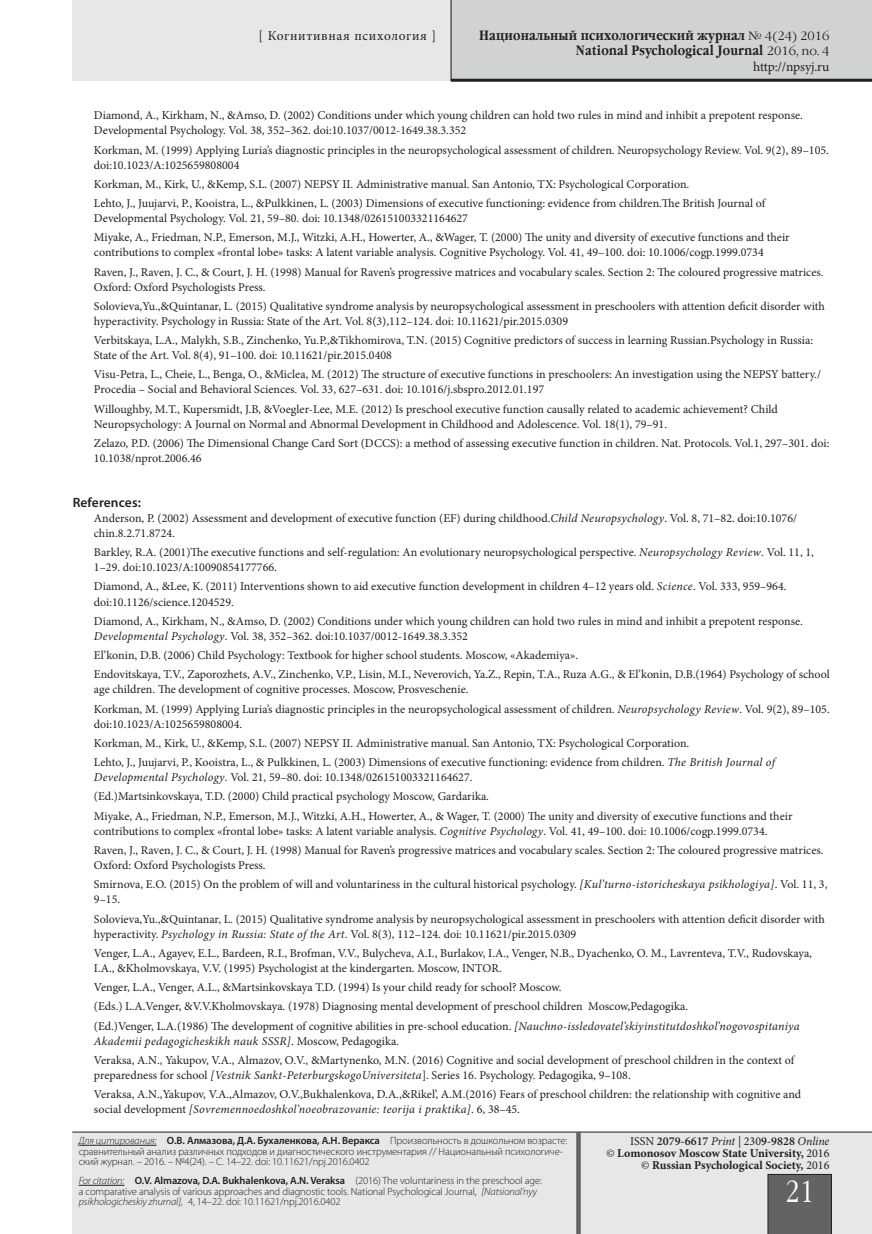
<style>
.page{position:relative;width:872px;height:1234px;background:#fff}
.page>*{position:absolute;margin:0;border:0;box-sizing:border-box;transform-origin:0 0}
.t1{font:30px "Garamond Narrow C";color:#fff}
.t2{font:700 13.5px/15px "Garamond Narrow C";letter-spacing:.01em;color:#231f20;text-align:right}
.t3{font:13.5px "Minion Pro";letter-spacing:.045em;color:#231f20}
.t4{font:13.5px "Minion Pro";letter-spacing:-.015em;color:#231f20}
.SubHeader___2nd_leve{font:600 13.5px "Myriad Pro";letter-spacing:.01em;color:#231f20}
.t5{font:12px/19.2px "Minion Pro";color:#231f20}
.t6{font:700 12px/12px "Minion Pro";color:#231f20;text-align:right}
.t7{font:italic 12px "Minion Pro";letter-spacing:.02em;color:#231f20}
.t8{font:300 10.5px/10.5px "Myriad Pro";letter-spacing:-.01em;color:#231f20}
.s1{font-family:"Garamond C";font-weight:400;font-size:12px}
.s2{font-style:italic}
.s3{font-style:normal}
.s4{font-weight:600}
.s5{font-weight:400}
.s6{font-weight:400;font-style:italic}
</style>
<div class="page">
<div style="left:72px;top:0;width:800px;height:81px;background:#e6e7e9"></div>
<div style="left:451px;top:0;width:421px;height:81px;background:#d1d2d4"></div>
<div style="left:72px;top:1132px;width:800px;height:101px;background:#e6e7e9"></div>
<hr style="left:72px;top:1131px;width:800px;height:1px;background:#231f20">
<div style="left:767px;top:1173px;width:64px;height:60px;background:#636366"></div>
<hr style="left:451px;top:79px;width:421px;height:3px;background:#231f20">
<div style="left:576px;top:1131px;width:5px;height:102px;background:#636366"></div>
<hr style="left:451px;top:0;width:1px;height:81px;background:#231f20">
<hr style="left:79px;top:1144px;width:78px;height:1px;background:#231f20">
<hr style="left:79px;top:1184px;width:45px;height:1px;background:#231f20">
<p class="t3" style="left:259px;top:26px;width:179px">[ Когнитивная психология ]</p>
<p class="t2" style="left:479px;top:28px;width:352px">Национальный психологический журнал <span class="s1">№ 4(24) 2016<br></span>National Psychological Journal <span class="s1">2016, no. 4</span></p>
<p class="t4" style="left:753px;top:57px;width:78px">http://npsyj.ru</p>
<p class="t5" style="left:94px;top:108px;width:710px;line-height:15px">Diamond, A., Kirkham, N., &amp;Amso, D. (2002) Conditions under which young children can hold two rules in mind and inhibit a prepotent response.<br>Developmental Psychology. Vol. 38, 352–362. doi:10.1037/0012-1649.38.3.352</p>
<p class="t5" style="left:94px;top:142px;width:736px;line-height:15px">Korkman, M. (1999) Applying Luria’s diagnostic principles in the neuropsychological assessment of children. Neuropsychology Review. Vol. 9(2), 89–105. doi:10.1023/A:1025659808004</p>
<p class="t5" style="left:94px;top:174px;width:673px">Korkman, M., Kirk, U., &amp;Kemp, S.L. (2007) NEPSY II. Administrative manual. San Antonio, TX: Psychological Corporation.<br>Lehto, J., Juujarvi, P., Kooistra, L., &amp;Pulkkinen, L. (2003) Dimensions of executive functioning: evidence from children.The British Journal of</p>
<p class="t5" style="left:94px;top:209px;width:697px">Developmental Psychology. Vol. 21, 59–80. doi: 10.1348/026151003321164627<br>Miyake, A., Friedman, N.P., Emerson, M.J., Witzki, A.H., Howerter, A., &amp;Wager, T. (2000) The unity and diversity of executive functions and their</p>
<p class="t5" style="left:94px;top:243px;width:731px">contributions to complex «frontal lobe» tasks: A latent variable analysis. Cognitive Psychology. Vol. 41, 49–100. doi: 10.1006/cogp.1999.0734<br>Raven, J., Raven, J. C., &amp; Court, J. H. (1998) Manual for Raven’s progressive matrices and vocabulary scales. Section 2: The coloured progressive matrices.</p>
<p class="t5" style="left:94px;top:277px;width:732px">Oxford: Oxford Psychologists Press.<br>Solovieva,Yu.,&amp;Quintanar, L. (2015) Qualitative syndrome analysis by neuropsychological assessment in preschoolers with attention deficit disorder with</p>
<p class="t5" style="left:94px;top:311px;width:720px">hyperactivity. Psychology in Russia: State of the Art. Vol. 8(3),112–124. doi: 10.11621/pir.2015.0309<br>Verbitskaya, L.A., Malykh, S.B., Zinchenko, Yu.P.,&amp;Tikhomirova, T.N. (2015) Cognitive predictors of success in learning Russian.Psychology in Russia:</p>
<p class="t5" style="left:94px;top:346px;width:728px">State of the Art. Vol. 8(4), 91–100. doi: 10.11621/pir.2015.0408<br>Visu-Petra, L., Cheie, L., Benga, O., &amp;Miclea, M. (2012) The structure of executive functions in preschoolers: An investigation using the NEPSY battery./</p>
<p class="t5" style="left:94px;top:380px;width:685px">Procedia – Social and Behavioral Sciences. Vol. 33, 627–631. doi: 10.1016/j.sbspro.2012.01.197<br>Willoughby, M.T., Kupersmidt, J.B, &amp;Voegler-Lee, M.E. (2012) Is preschool executive function causally related to academic achievement? Child</p>
<p class="t5" style="left:94px;top:414px;width:737px">Neuropsychology: A Journal on Normal and Abnormal Development in Childhood and Adolescence. Vol. 18(1), 79–91.<br>Zelazo, P.D. (2006) The Dimensional Change Card Sort (DCCS): a method of assessing executive function in children. Nat. Protocols. Vol.1, 297–301. doi:</p>
<p class="t5" style="left:94px;top:448px;width:109px">10.1038/nprot.2006.46</p>
<p class="SubHeader___2nd_leve" style="left:73px;top:493px;width:70px">References:</p>
<p class="t5" style="left:94px;top:510px;width:704px;line-height:15px">Anderson, P. (2002) Assessment and development of executive function (EF) during childhood.<span class="s2">Child Neuropsychology</span>. Vol. 8, 71–82. doi:10.1076/ chin.8.2.71.8724.</p>
<p class="t5" style="left:94px;top:545px;width:721px;line-height:15px">Barkley, R.A. (2001)The executive functions and self-regulation: An evolutionary neuropsychological perspective. <span class="s2">Neuropsychology Review</span>. Vol. 11, 1,<br>1–29. doi:10.1023/A:10090854177766.</p>
<p class="t5" style="left:94px;top:579px;width:694px;line-height:15px">Diamond, A., &amp;Lee, K. (2011) Interventions shown to aid executive function development in children 4–12 years old. <span class="s2">Science</span>. Vol. 333, 959–964. doi:10.1126/science.1204529.</p>
<p class="t5" style="left:94px;top:613px;width:710px;line-height:15px">Diamond, A., Kirkham, N., &amp;Amso, D. (2002) Conditions under which young children can hold two rules in mind and inhibit a prepotent response.<br><span class="s2">Developmental Psychology</span>. Vol. 38, 352–362. doi:10.1037/0012-1649.38.3.352</p>
<p class="t5" style="left:94px;top:645px;width:737px">El’konin, D.B. (2006) Child Psychology: Textbook for higher school students. Moscow, «Akademiya».<br>Endovitskaya, T.V., Zaporozhets, A.V., Zinchenko, V.P., Lisin, M.I., Neverovich, Ya.Z., Repin, T.A., Ruza A.G., &amp; El’konin, D.B.(1964) Psychology of school</p>
<p class="t5" style="left:94px;top:679px;width:737px">age children. The development of cognitive processes. Moscow, Prosveschenie.<br>Korkman, M. (1999) Applying Luria’s diagnostic principles in the neuropsychological assessment of children. <span class="s2">Neuropsychology Review</span>. Vol. 9(2), 89–105.</p>
<p class="t5" style="left:94px;top:714px;width:682px">doi:10.1023/A:1025659808004.<br>Korkman, M., Kirk, U., &amp;Kemp, S.L. (2007) NEPSY II. Administrative manual. San Antonio, TX: Psychological Corporation.<br>Lehto, J., Juujarvi, P., Kooistra, L., &amp; Pulkkinen, L. (2003) Dimensions of executive functioning: evidence from children. <span class="s2">The British Journal of</span></p>
<p class="t5" style="left:94px;top:767px;width:700px"><span class="s2">Developmental Psychology</span>. Vol. 21, 59–80. doi: 10.1348/026151003321164627.<br>(Ed.)Martsinkovskaya, T.D. (2000) Child practical psychology Moscow, Gardarika.<br>Miyake, A., Friedman, N.P., Emerson, M.J., Witzki, A.H., Howerter, A., &amp; Wager, T. (2000) The unity and diversity of executive functions and their</p>
<p class="t5" style="left:94px;top:821px;width:731px">contributions to complex «frontal lobe» tasks: A latent variable analysis. <span class="s2">Cognitive Psychology</span>. Vol. 41, 49–100. doi: 10.1006/cogp.1999.0734.<br>Raven, J., Raven, J. C., &amp; Court, J. H. (1998) Manual for Raven’s progressive matrices and vocabulary scales. Section 2: The coloured progressive matrices.</p>
<p class="t5" style="left:94px;top:855px;width:735px">Oxford: Oxford Psychologists Press.<br>Smirnova, E.O. (2015) On the problem of will and voluntariness in the cultural historical psychology. <span class="s2">[Kul’turno-istoricheskaya psikhologiya]</span>. Vol. 11, 3,</p>
<p class="t5" style="left:94px;top:889px;width:732px">9–15.<br>Solovieva,Yu.,&amp;Quintanar, L. (2015) Qualitative syndrome analysis by neuropsychological assessment in preschoolers with attention deficit disorder with</p>
<p class="t5" style="left:94px;top:923px;width:719px">hyperactivity. <span class="s2">Psychology in Russia: State of the Art</span>. Vol. 8(3), 112–124. doi: 10.11621/pir.2015.0309<br>Venger, L.A., Agayev, E.L., Bardeen, R.I., Brofman, V.V., Bulycheva, A.I., Burlakov, I.A., Venger, N.B., Dyachenko, O. M., Lavrenteva, T.V., Rudovskaya,</p>
<p class="t5" style="left:94px;top:958px;width:707px">I.A., &amp;Kholmovskaya, V.V. (1995) Psychologist at the kindergarten. Moscow, INTOR.<br>Venger, L.A., Venger, A.L., &amp;Martsinkovskaya T.D. (1994) Is your child ready for school? Moscow.<br>(Eds.) L.A.Venger, &amp;V.V.Kholmovskaya. (1978) Diagnosing mental development of preschool children Moscow,Pedagogika.<br>(Ed.)Venger, L.A.(1986) The development of cognitive abilities in pre-school education. <span class="s2">[Nauchno-issledovatel’skiyinstitutdoshkol’nogovospitaniya</span></p>
<p class="t5" style="left:94px;top:1030px;width:702px"><span class="s2">Akademii pedagogicheskikh nauk SSSR]</span>. Moscow, Pedagogika.<br>Veraksa, A.N., Yakupov, V.A., Almazov, O.V., &amp;Martynenko, M.N. (2016) Cognitive and social development of preschool children in the context of</p>
<p class="t5" style="left:94px;top:1065px;width:708px">preparedness for school <span class="s2">[Vestnik Sankt-PeterburgskogoUniversiteta</span>]. Series 16. Psychology. Pedagogika, 9–108.<br>Veraksa, A.N.,Yakupov, V.A.,Almazov, O.V.,Bukhalenkova, D.A.,&amp;Rikel’, A.M.(2016) Fears of preschool children: the relationship with cognitive and</p>
<p class="t7" style="left:94px;top:1100px;width:427px"><span class="s3">social development</span> [Sovremennoedoshkol’noeobrazovanie: teorija i praktika]<span class="s3">. 6, 38–45.</span></p>
<p class="t8" style="left:79px;top:1134px;width:490px"><span class="s2">Для цитирования:</span> <span class="s4">О.В. Алмазова, Д.А. Бухаленкова, А.Н. Веракса</span> Произвольность в дошкольном возрасте: сравнительный анализ различных подходов и диагностического инструментария // Национальный психологиче&shy;ский журнал. – 2016. – №4(24). – С. 14–22. doi: 10.11621/npj.2016.0402</p>
<p class="t8" style="left:79px;top:1174px;width:465px"><span class="s2">For citation:</span> <span class="s4">O.V. Almazova, D.A. Bukhalenkova, A.N. Veraksa</span> (2016) The voluntariness in the preschool age: a comparative analysis of various approaches and diagnostic tools. National Psychological Journal, <span class="s2">[Natsional’nyy psikhologicheskiy zhurnal],</span> 4, 14–22. doi: 10.11621/npj.2016.0402</p>
<p class="t6" style="left:606px;top:1134px;width:225px"><span class="s5">ISSN</span> <span class="s4">2079-6617</span> <span class="s6">Print</span> <span class="s5">| 230</span><span class="s4">9-9828</span> <span class="s6">Online<br>©</span> Lomonosov Moscow State University, <span class="s5">2016 ©</span> Russian Psychological Society, <span class="s5">2016</span></p>
<h1 class="t1" style="left:785px;top:1175px;width:31px">21</h1>
</div>
